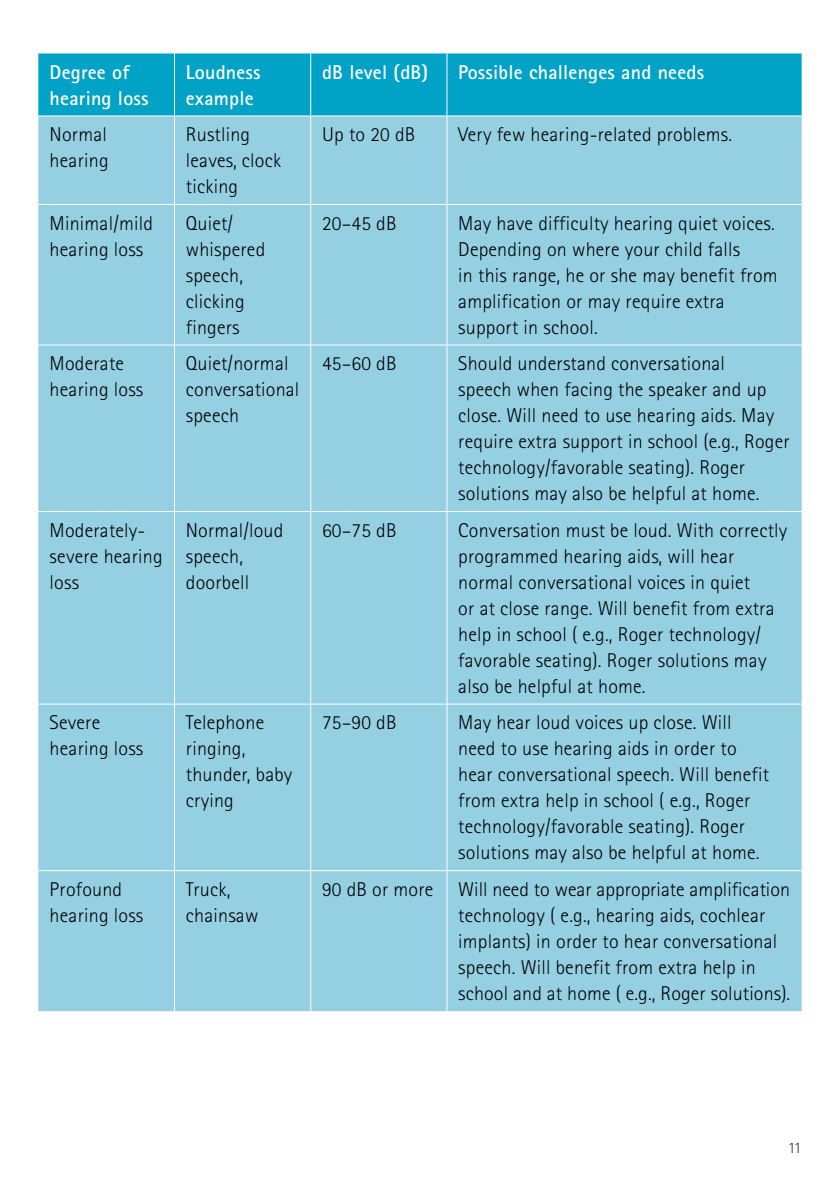
<style>
.page{position:relative;width:840px;height:1191px;background:#fff}
.page>*{position:absolute;margin:0;border:0;box-sizing:border-box;transform-origin:0 0}
.PHO_Bodycopy_10pt_Bl{font:300 20px/26px "Rotis Sans Serif Pro";letter-spacing:.01em;color:#000}
.PHO_Bodycopy_10pt_Bl-2{font:700 20px/26px "Rotis Sans Serif Pro";letter-spacing:.01em;color:#fff}
.t1{font:300 16px "Rotis Sans Serif Pro";color:#403f38}
</style>
<div class="page">
<div style="left:38px;top:53px;width:763px;height:62px;background:#00a2c5"></div>
<div style="left:38px;top:116px;width:763px;height:895px;background:#95d0e2"></div>
<hr style="left:174px;top:53px;width:1px;height:62px;background:#fff">
<hr style="left:310px;top:53px;width:1px;height:62px;background:#fff">
<hr style="left:446px;top:53px;width:1px;height:62px;background:#fff">
<hr style="left:174px;top:116px;width:1px;height:88px;background:#fff">
<hr style="left:310px;top:116px;width:1px;height:88px;background:#fff">
<hr style="left:446px;top:116px;width:1px;height:88px;background:#fff">
<hr style="left:38px;top:204px;width:136px;height:1px;background:#fff">
<hr style="left:174px;top:204px;width:136px;height:1px;background:#fff">
<hr style="left:174px;top:205px;width:1px;height:139px;background:#fff">
<hr style="left:310px;top:204px;width:136px;height:1px;background:#fff">
<hr style="left:310px;top:205px;width:1px;height:139px;background:#fff">
<hr style="left:446px;top:204px;width:355px;height:1px;background:#fff">
<hr style="left:446px;top:205px;width:1px;height:139px;background:#fff">
<hr style="left:38px;top:344px;width:136px;height:1px;background:#fff">
<hr style="left:174px;top:344px;width:136px;height:1px;background:#fff">
<hr style="left:174px;top:345px;width:1px;height:166px;background:#fff">
<hr style="left:310px;top:344px;width:136px;height:1px;background:#fff">
<hr style="left:310px;top:345px;width:1px;height:166px;background:#fff">
<hr style="left:446px;top:344px;width:355px;height:1px;background:#fff">
<hr style="left:446px;top:345px;width:1px;height:166px;background:#fff">
<hr style="left:38px;top:511px;width:136px;height:1px;background:#fff">
<hr style="left:174px;top:511px;width:136px;height:1px;background:#fff">
<hr style="left:174px;top:512px;width:1px;height:191px;background:#fff">
<hr style="left:310px;top:511px;width:136px;height:1px;background:#fff">
<hr style="left:310px;top:512px;width:1px;height:191px;background:#fff">
<hr style="left:446px;top:511px;width:355px;height:1px;background:#fff">
<hr style="left:446px;top:512px;width:1px;height:191px;background:#fff">
<hr style="left:38px;top:703px;width:136px;height:1px;background:#fff">
<hr style="left:174px;top:703px;width:136px;height:1px;background:#fff">
<hr style="left:174px;top:704px;width:1px;height:166px;background:#fff">
<hr style="left:310px;top:703px;width:136px;height:1px;background:#fff">
<hr style="left:310px;top:704px;width:1px;height:166px;background:#fff">
<hr style="left:446px;top:703px;width:355px;height:1px;background:#fff">
<hr style="left:446px;top:704px;width:1px;height:166px;background:#fff">
<hr style="left:38px;top:870px;width:136px;height:1px;background:#fff">
<hr style="left:174px;top:870px;width:136px;height:1px;background:#fff">
<hr style="left:174px;top:871px;width:1px;height:140px;background:#fff">
<hr style="left:310px;top:870px;width:136px;height:1px;background:#fff">
<hr style="left:310px;top:871px;width:1px;height:140px;background:#fff">
<hr style="left:446px;top:870px;width:355px;height:1px;background:#fff">
<hr style="left:446px;top:871px;width:1px;height:140px;background:#fff">
<p class="PHO_Bodycopy_10pt_Bl-2" style="left:50px;top:59px;width:100px">Degree of hearing loss</p>
<p class="PHO_Bodycopy_10pt_Bl-2" style="left:186px;top:59px;width:76px">Loudness example</p>
<p class="PHO_Bodycopy_10pt_Bl-2" style="left:322px;top:59px;width:108px">dB level (dB)</p>
<p class="PHO_Bodycopy_10pt_Bl-2" style="left:458px;top:59px;width:247px">Possible challenges and needs</p>
<p class="PHO_Bodycopy_10pt_Bl" style="left:50px;top:122px;width:60px">Normal hearing</p>
<p class="PHO_Bodycopy_10pt_Bl" style="left:186px;top:122px;width:97px">Rustling leaves, clock ticking</p>
<p class="PHO_Bodycopy_10pt_Bl" style="left:322px;top:122px;width:95px">Up to 20 dB</p>
<p class="PHO_Bodycopy_10pt_Bl" style="left:458px;top:122px;width:275px">Very few hearing-related problems.</p>
<p class="PHO_Bodycopy_10pt_Bl" style="left:50px;top:210px;width:105px">Minimal/mild hearing loss</p>
<p class="PHO_Bodycopy_10pt_Bl" style="left:186px;top:210px;width:81px">Quiet/ whispered speech, clicking fingers</p>
<p class="PHO_Bodycopy_10pt_Bl" style="left:322px;top:210px;width:76px">20–45 dB</p>
<p class="PHO_Bodycopy_10pt_Bl" style="left:458px;top:210px;width:321px">May have difficulty hearing quiet voices.<br>Depending on where your child falls<br>in this range, he or she may benefit from amplification or may require extra support in school.</p>
<p class="PHO_Bodycopy_10pt_Bl" style="left:50px;top:351px;width:95px">Moderate hearing loss</p>
<p class="PHO_Bodycopy_10pt_Bl" style="left:186px;top:351px;width:115px">Quiet/normal conversational speech</p>
<p class="PHO_Bodycopy_10pt_Bl" style="left:322px;top:351px;width:76px">45–60 dB</p>
<p class="PHO_Bodycopy_10pt_Bl" style="left:458px;top:351px;width:333px">Should understand conversational<br>speech when facing the speaker and up close. Will need to use hearing aids. May require extra support in school (e.g., Roger technology/favorable seating). Roger solutions may also be helpful at home.</p>
<p class="PHO_Bodycopy_10pt_Bl" style="left:50px;top:517px;width:114px">Moderately&shy;severe hearing loss</p>
<p class="PHO_Bodycopy_10pt_Bl" style="left:186px;top:517px;width:99px">Normal/loud speech, doorbell</p>
<p class="PHO_Bodycopy_10pt_Bl" style="left:322px;top:517px;width:76px">60–75 dB</p>
<p class="PHO_Bodycopy_10pt_Bl" style="left:458px;top:517px;width:330px">Conversation must be loud. With correctly programmed hearing aids, will hear normal conversational voices in quiet<br>or at close range. Will benefit from extra help in school ( e.g., Roger technology/ favorable seating). Roger solutions may also be helpful at home.</p>
<p class="PHO_Bodycopy_10pt_Bl" style="left:50px;top:709px;width:95px">Severe hearing loss</p>
<p class="PHO_Bodycopy_10pt_Bl" style="left:186px;top:709px;width:108px">Telephone ringing, thunder, baby crying</p>
<p class="PHO_Bodycopy_10pt_Bl" style="left:322px;top:709px;width:76px">75–90 dB</p>
<p class="PHO_Bodycopy_10pt_Bl" style="left:458px;top:709px;width:312px">May hear loud voices up close. Will need to use hearing aids in order to hear conversational speech. Will benefit from extra help in school ( e.g., Roger technology/favorable seating). Roger solutions may also be helpful at home.</p>
<p class="PHO_Bodycopy_10pt_Bl" style="left:50px;top:876px;width:95px">Profound hearing loss</p>
<p class="PHO_Bodycopy_10pt_Bl" style="left:186px;top:876px;width:74px">Truck, chainsaw</p>
<p class="PHO_Bodycopy_10pt_Bl" style="left:322px;top:876px;width:113px">90 dB or more</p>
<p class="PHO_Bodycopy_10pt_Bl" style="left:458px;top:876px;width:333px">Will need to wear appropriate amplification technology ( e.g., hearing aids, cochlear implants) in order to hear conversational speech. Will benefit from extra help in school and at home ( e.g., Roger solutions).</p>
<p class="t1" style="left:787px;top:1138px;width:15px">11</p>
</div>
